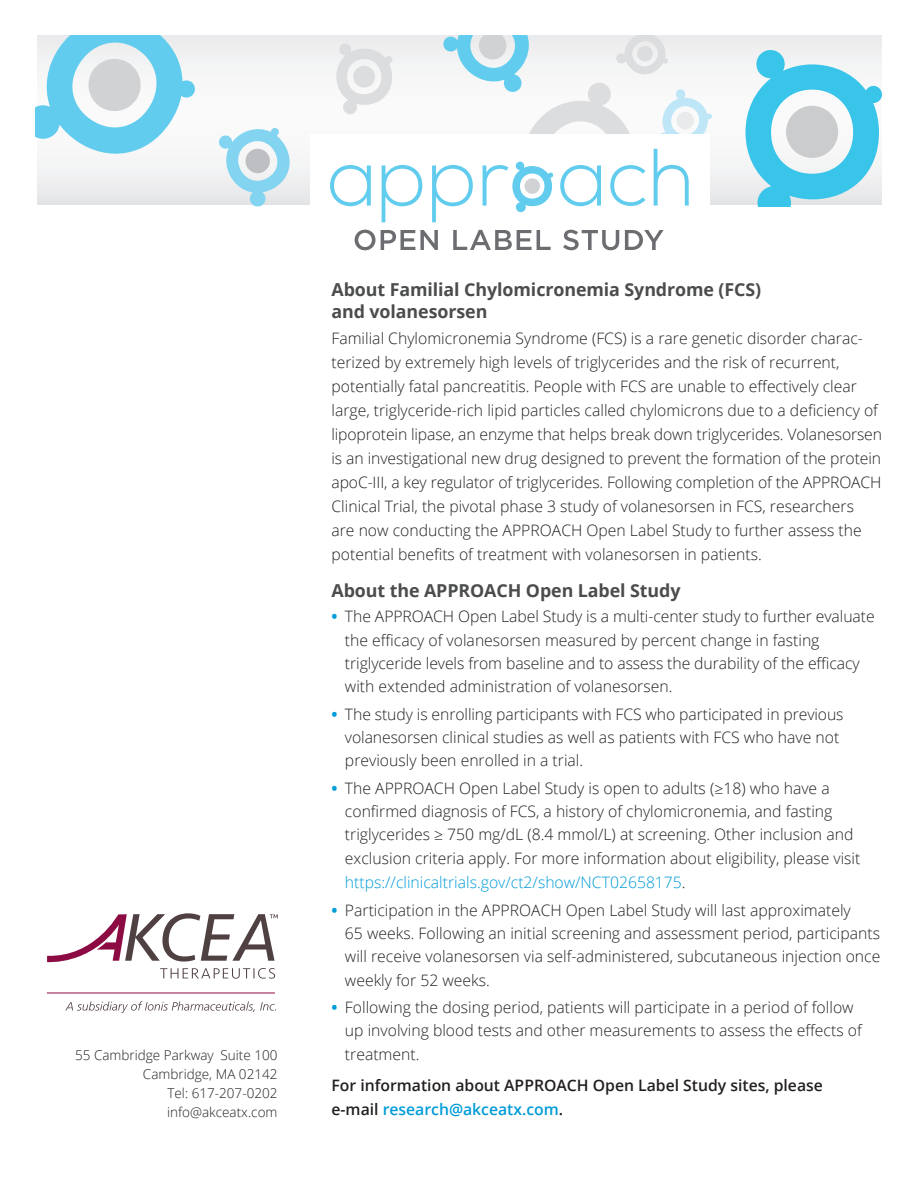
<style>
.page{position:relative;width:918px;height:1188px;background:#fff}
.page>*{position:absolute;margin:0;border:0;box-sizing:border-box;transform-origin:0 0}
.Heading{font:700 17.85px/22.5px "Open Sans";letter-spacing:-.005em;color:#4b4c4d}
.Body_Text{font:300 15.75px/23.2px "Open Sans";color:#231f20}
.Body_Text-2{font:600 15.75px/24px "Open Sans";color:#231f20}
.Body_Text-3{font:300 13.5px "Open Sans";color:#231f20}
.s1{font-weight:700;color:#009cd8}
.s2{color:#009cd8}
</style>
<div class="page">
<div style="left:37px;top:36px;width:844px;height:169px;background:#f4f5f5"></div>
<svg style="left:36px;top:36px;width:160px;height:118px"></svg>
<svg style="left:745px;top:50px;width:137px;height:157px"></svg>
<svg style="left:336px;top:43px;width:57px;height:71px"></svg>
<svg style="left:218px;top:128px;width:77px;height:79px"></svg>
<div style="left:310px;top:135px;width:400px;height:123px;background:#fff"></div>
<svg style="left:355px;top:230px;width:83px;height:20px"></svg>
<svg style="left:453px;top:230px;width:98px;height:20px"></svg>
<svg style="left:563px;top:230px;width:56px;height:20px"></svg>
<svg style="left:625px;top:230px;width:39px;height:20px"></svg>
<svg style="left:330px;top:165px;width:41px;height:41px"></svg>
<svg style="left:382px;top:165px;width:40px;height:57px"></svg>
<svg style="left:432px;top:36px;width:280px;height:186px"></svg>
<svg style="left:65px;top:1001px;width:211px;height:12px"></svg>
<svg style="left:47px;top:913px;width:231px;height:66px"></svg>
<hr style="left:47px;top:993px;width:228px;height:1px;background:#8c0b42">
<p class="Body_Text-3" style="left:75px;top:1046px;width:204px">55 Cambridge Parkway Suite 100</p>
<p class="Body_Text-3" style="left:143px;top:1065px;width:136px">Cambridge, MA 02142</p>
<p class="Body_Text-3" style="left:167px;top:1084px;width:112px">Tel: 617-207-0202</p>
<p class="Body_Text-3" style="left:167px;top:1102px;width:112px">info@akceatx.com</p>
<p class="Heading" style="left:331px;top:278px;width:431px">About Familial Chylomicronemia Syndrome (FCS) and volanesorsen</p>
<p class="Body_Text" style="left:331px;top:326px;width:552px;line-height:24px">Familial Chylomicronemia Syndrome (FCS) is a rare genetic disorder charac&shy;terized by extremely high levels of triglycerides and the risk of recurrent, potentially fatal pancreatitis. People with FCS are unable to effectively clear large, triglyceride-rich lipid particles called chylomicrons due to a deficiency of lipoprotein lipase, an enzyme that helps break down triglycerides. Volanesorsen is an investigational new drug designed to prevent the formation of the protein apoC-III, a key regulator of triglycerides. Following completion of the APPROACH Clinical Trial, the pivotal phase 3 study of volanesorsen in FCS, researchers<br>are now conducting the APPROACH Open Label Study to further assess the potential benefits of treatment with volanesorsen in patients.</p>
<p class="Heading" style="left:331px;top:579px;width:351px">About the APPROACH Open Label Study</p>
<p class="Body_Text" style="left:345px;top:605px;width:531px;text-indent:-14px"><span class="s1">•</span> The APPROACH Open Label Study is a multi-center study to further evaluate the efficacy of volanesorsen measured by percent change in fasting triglyceride levels from baseline and to assess the durability of the efficacy with extended administration of volanesorsen.</p>
<p class="Body_Text" style="left:345px;top:702px;width:500px;text-indent:-14px"><span class="s1">•</span> The study is enrolling participants with FCS who participated in previous volanesorsen clinical studies as well as patients with FCS who have not previously been enrolled in a trial.</p>
<p class="Body_Text" style="left:345px;top:776px;width:517px;line-height:23.7px;text-indent:-14px"><span class="s1">•</span> The APPROACH Open Label Study is open to adults (≥18) who have a confirmed diagnosis of FCS, a history of chylomicronemia, and fasting triglycerides ≥ 750 mg/dL (8.4 mmol/L) at screening. Other inclusion and exclusion criteria apply. For more information about eligibility, please visit <span class="s2">https://clinicaltrials.gov/ct2/show/NCT02658175</span>.</p>
<p class="Body_Text" style="left:345px;top:898px;width:537px;text-indent:-14px"><span class="s1">•</span> Participation in the APPROACH Open Label Study will last approximately<br>65 weeks. Following an initial screening and assessment period, participants will receive volanesorsen via self-administered, subcutaneous injection once weekly for 52 weeks.</p>
<p class="Body_Text" style="left:345px;top:995px;width:518px;text-indent:-14px"><span class="s1">•</span> Following the dosing period, patients will participate in a period of follow up involving blood tests and other measurements to assess the effects of treatment.</p>
<p class="Body_Text-2" style="left:331px;top:1073px;width:493px">For information about APPROACH Open Label Study sites, please e-mail <span class="s2">research@akceatx.com</span>.</p>
</div>
